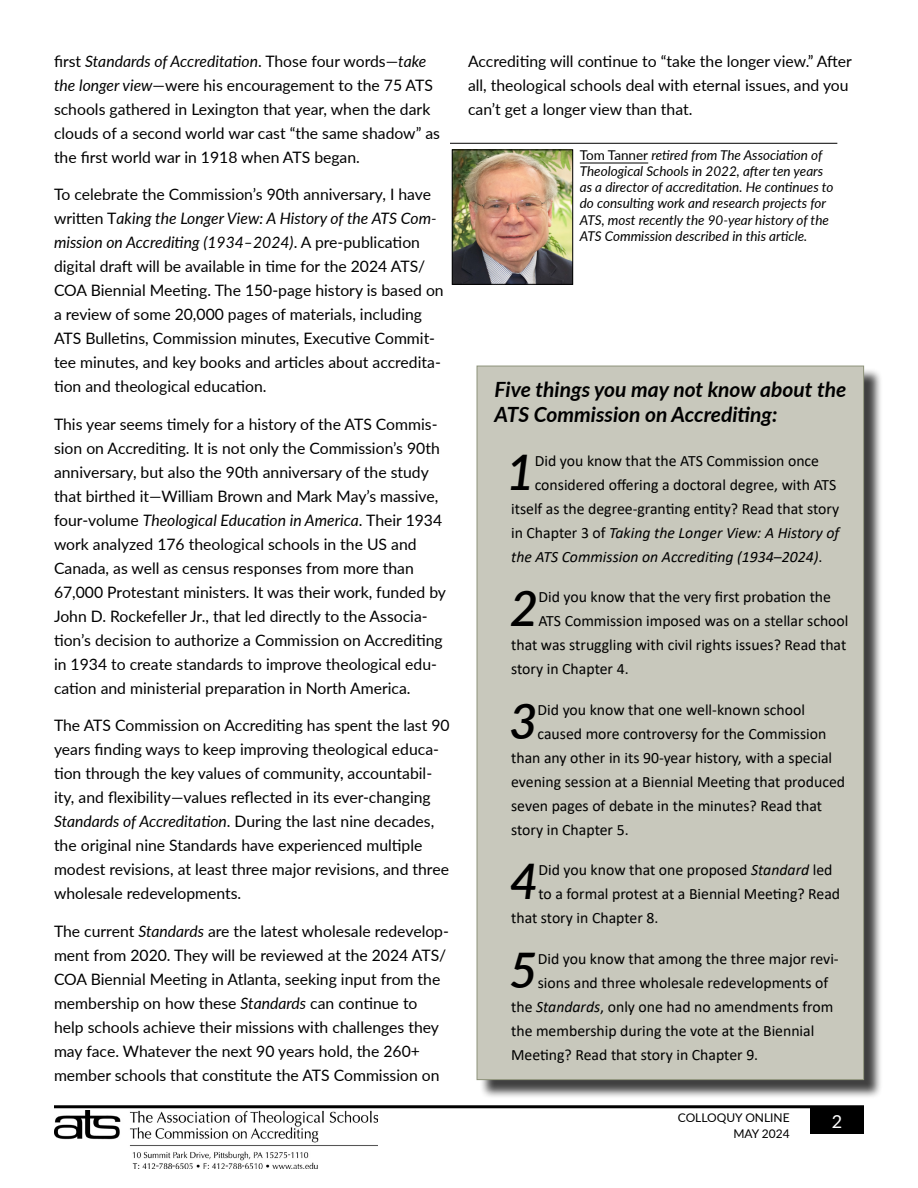
<style>
.page{position:relative;width:918px;height:1188px;background:#fff}
.page>*{position:absolute;margin:0;border:0;box-sizing:border-box;transform-origin:0 0}
.t1{font:italic 600 49.05px "Lato";color:#000}
.t2{font:italic 700 21px/25.2px "Lato";color:#000}
.t3{font:18px "Lato";color:#fff}
.t4{font:15.75px/24px "Lato";color:#000}
.t5{font:15.75px "Calibri";color:#000}
.t6{font:italic 15.75px "Calibri";color:#000}
.t7{font:italic 13.5px/16.2px "Lato";color:#000}
.t8{font:12px/16.5px "Lato";color:#000;text-align:right}
.s1{font-style:italic}
.s2{font-style:normal}
</style>
<div class="page">
<div style="left:810px;top:1107px;width:54px;height:27px;background:#000"></div>
<hr style="left:54px;top:1105px;width:810px;height:3px;background:#000">
<img style="left:54px;top:1110px;width:324px;height:59px">
<hr style="left:450px;top:143px;width:387px;height:1px;background:#000">
<hr style="left:580px;top:163px;width:68px;height:1px;background:#000">
<img style="left:454px;top:151px;width:117px;height:132px">
<div style="left:452px;top:149px;width:121px;height:136px;border:1px solid #000"></div>
<div style="left:479px;top:368px;width:404px;height:731px;background:#000;opacity:.75"></div>
<div style="left:477px;top:366px;width:387px;height:714px;background:#c8c8bc"></div>
<p class="t4" style="left:54px;top:48px;width:387px">first <span class="s1">Standards of Accreditation</span>. Those four words—<span class="s1">take the longer view</span>—were his encouragement to the 75 ATS schools gathered in Lexington that year, when the dark clouds of a second world war cast “the same shadow” as the first world war in 1918 when ATS began.</p>
<p class="t4" style="left:54px;top:182px;width:391px">To celebrate the Commission’s 90th anniversary, I have written T<span class="s1">aking the Longer View: A History of the ATS Com&shy;mission on Accrediting (1934–2024)</span>. A pre-publication digital draft will be available in time for the 2024 ATS/ COA Biennial Meeting. The 150-page history is based on a review of some 20,000 pages of materials, including ATS Bulletins, Commission minutes, Executive Commit&shy;tee minutes, and key books and articles about accredita&shy;tion and theological education.</p>
<p class="t4" style="left:54px;top:411px;width:394px">This year seems timely for a history of the ATS Commis&shy;sion on Accrediting. It is not only the Commission’s 90th anniversary, but also the 90th anniversary of the study that birthed it—William Brown and Mark May’s massive, four-volume <span class="s1">Theological Education in America</span>. Their 1934 work analyzed 176 theological schools in the US and Canada, as well as census responses from more than 67,000 Protestant ministers. It was their work, funded by John D. Rockefeller Jr., that led directly to the Associa&shy;tion’s decision to authorize a Commission on Accrediting in 1934 to create standards to improve theological edu&shy;cation and ministerial preparation in North America.</p>
<p class="t4" style="left:54px;top:713px;width:397px">The ATS Commission on Accrediting has spent the last 90 years finding ways to keep improving theological educa&shy;tion through the key values of community, accountabil&shy;ity, and flexibility—values reflected in its ever-changing <span class="s1">Standards of Accreditation</span>. During the last nine decades, the original nine Standards have experienced multiple modest revisions, at least three major revisions, and three wholesale redevelopments.</p>
<p class="t4" style="left:54px;top:918px;width:396px">The current <span class="s1">Standards</span> are the latest wholesale redevelop&shy;ment from 2020. They will be reviewed at the 2024 ATS/ COA Biennial Meeting in Atlanta, seeking input from the membership on how these <span class="s1">Standards</span> can continue to help schools achieve their missions with challenges they may face. Whatever the next 90 years hold, the 260+ member schools that constitute the ATS Commission on</p>
<p class="t4" style="left:468px;top:48px;width:386px">Accrediting will continue to “take the longer view.” After all, theological schools deal with eternal issues, and you can’t get a longer view than that.</p>
<p class="t7" style="left:580px;top:146px;width:255px"><span class="s2">Tom Tanner</span> retired from The Association of Theological Schools in 2022, after ten years as a director of accreditation. He continues to do consulting work and research projects for ATS, most recently the 90-year history of the ATS Commission described in this article.</p>
<h2 class="t2" style="left:495px;top:376px;width:353px">Five things you may not know about the<br>ATS Commission on Accrediting:</h2>
<h1 class="t1" style="left:506px;top:436px;width:30px">1</h1>
<p class="t5" style="left:535px;top:450px;width:286px">Did you know that the ATS Commission once</p>
<p class="t5" style="left:535px;top:474px;width:303px">considered offering a doctoral degree, with ATS</p>
<p class="t5" style="left:511px;top:498px;width:330px">itself as the degree-granting entity? Read that story</p>
<p class="t6" style="left:511px;top:522px;width:330px"><span class="s2">in Chapter 3 of</span> Taking the Longer View: A History of</p>
<p class="t6" style="left:511px;top:546px;width:313px">the ATS Commission on Accrediting (1934–2024)<span class="s2">.</span></p>
<h1 class="t1" style="left:510px;top:573px;width:30px">2</h1>
<p class="t5" style="left:538px;top:586px;width:294px">Did you know that the very first probation the</p>
<p class="t5" style="left:538px;top:610px;width:312px">ATS Commission imposed was on a stellar school</p>
<p class="t5" style="left:511px;top:634px;width:337px">that was struggling with civil rights issues? Read that</p>
<p class="t5" style="left:511px;top:658px;width:119px">story in Chapter 4.</p>
<h1 class="t1" style="left:509px;top:685px;width:30px">3</h1>
<p class="t5" style="left:538px;top:699px;width:269px">Did you know that one well-known school</p>
<p class="t5" style="left:538px;top:723px;width:290px">caused more controversy for the Commission</p>
<p class="t5" style="left:511px;top:747px;width:323px">than any other in its 90-year history, with a special</p>
<p class="t5" style="left:511px;top:771px;width:335px">evening session at a Biennial Meeting that produced</p>
<p class="t5" style="left:511px;top:795px;width:312px">seven pages of debate in the minutes? Read that</p>
<p class="t5" style="left:511px;top:819px;width:119px">story in Chapter 5.</p>
<h1 class="t1" style="left:510px;top:846px;width:30px">4</h1>
<p class="t5" style="left:538px;top:859px;width:296px">Did you know that one proposed <span class="s1">Standard</span> led</p>
<p class="t5" style="left:538px;top:883px;width:303px">to a formal protest at a Biennial Meeting? Read</p>
<p class="t5" style="left:511px;top:907px;width:149px">that story in Chapter 8.</p>
<h1 class="t1" style="left:509px;top:934px;width:30px">5</h1>
<p class="t5" style="left:538px;top:948px;width:303px">Did you know that among the three major revi-</p>
<p class="t5" style="left:538px;top:972px;width:292px">sions and three wholesale redevelopments of</p>
<p class="t5" style="left:511px;top:996px;width:324px">the <span class="s1">Standards</span>, only one had no amendments from</p>
<p class="t5" style="left:511px;top:1020px;width:305px">the membership during the vote at the Biennial</p>
<p class="t5" style="left:511px;top:1044px;width:249px">Meeting? Read that story in Chapter 9.</p>
<p class="t8" style="left:678px;top:1108px;width:113px">COLLOQUY ONLINE<br>MAY 2024</p>
<p class="t3" style="left:832px;top:1108px;width:12px">2</p>
</div>
